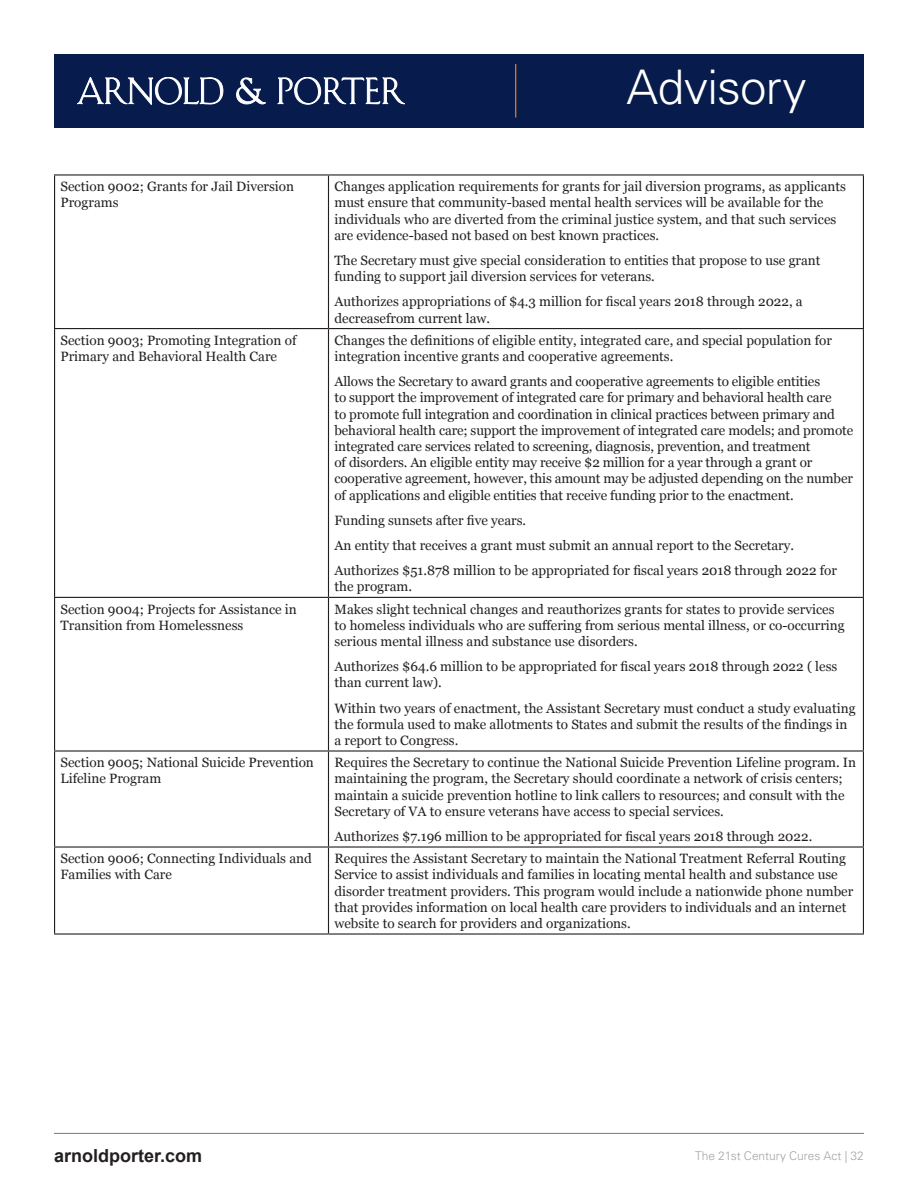
<style>
.page{position:relative;width:918px;height:1188px;background:#fff}
.page>*{position:absolute;margin:0;border:0;box-sizing:border-box;transform-origin:0 0}
.t1{font:300 47.7px "Univers";letter-spacing:-.01em;color:#fff}
.t2{font:700 18px "Arial";color:#231f20}
.t3{font:13.5px/16.2px "Georgia";color:#231f20}
.t4{font:300 12px "Univers";color:#a4a4a4}
</style>
<div class="page">
<hr style="left:54px;top:1133px;width:810px;height:1px;background:#878787">
<hr style="left:54px;top:174px;width:270px;height:2px;background:#231f20">
<hr style="left:54px;top:176px;width:1px;height:152px;background:#231f20">
<hr style="left:328px;top:174px;width:536px;height:2px;background:#231f20">
<hr style="left:328px;top:176px;width:1px;height:152px;background:#231f20">
<hr style="left:863px;top:176px;width:1px;height:152px;background:#231f20">
<hr style="left:54px;top:328px;width:270px;height:1px;background:#231f20">
<hr style="left:54px;top:329px;width:1px;height:268px;background:#231f20">
<hr style="left:328px;top:328px;width:536px;height:1px;background:#231f20">
<hr style="left:328px;top:329px;width:1px;height:268px;background:#231f20">
<hr style="left:863px;top:329px;width:1px;height:268px;background:#231f20">
<hr style="left:54px;top:597px;width:270px;height:1px;background:#231f20">
<hr style="left:54px;top:598px;width:1px;height:152px;background:#231f20">
<hr style="left:328px;top:597px;width:536px;height:1px;background:#231f20">
<hr style="left:328px;top:598px;width:1px;height:152px;background:#231f20">
<hr style="left:863px;top:598px;width:1px;height:152px;background:#231f20">
<hr style="left:54px;top:750px;width:270px;height:2px;background:#231f20">
<hr style="left:54px;top:752px;width:1px;height:94px;background:#231f20">
<hr style="left:328px;top:750px;width:536px;height:2px;background:#231f20">
<hr style="left:328px;top:752px;width:1px;height:94px;background:#231f20">
<hr style="left:863px;top:752px;width:1px;height:94px;background:#231f20">
<hr style="left:54px;top:846px;width:270px;height:2px;background:#231f20">
<hr style="left:54px;top:848px;width:1px;height:85px;background:#231f20">
<hr style="left:328px;top:846px;width:536px;height:2px;background:#231f20">
<hr style="left:328px;top:848px;width:1px;height:85px;background:#231f20">
<hr style="left:863px;top:848px;width:1px;height:85px;background:#231f20">
<hr style="left:54px;top:933px;width:270px;height:2px;background:#231f20">
<hr style="left:328px;top:933px;width:536px;height:2px;background:#231f20">
<div style="left:54px;top:54px;width:810px;height:73px;background:#071c4d"></div>
<hr style="left:515px;top:64px;width:1px;height:54px;background:#de7712">
<svg style="left:78px;top:77px;width:145px;height:27px"></svg>
<svg style="left:236px;top:78px;width:30px;height:26px"></svg>
<svg style="left:278px;top:77px;width:127px;height:27px"></svg>
<h1 class="t1" style="left:627px;top:59px;width:181px">Advisory</h1>
<p class="t3" style="left:61px;top:179px;width:235px">Section 9002; Grants for Jail Diversion<br>Programs</p>
<p class="t3" style="left:335px;top:179px;width:513px">Changes application requirements for grants for jail diversion programs, as applicants must ensure that community-based mental health services will be available for the individuals who are diverted from the criminal justice system, and that such services are evidence-based not based on best known practices.</p>
<p class="t3" style="left:335px;top:253px;width:488px">The Secretary must give special consideration to entities that propose to use grant funding to support jail diversion services for veterans.</p>
<p class="t3" style="left:335px;top:294px;width:470px">Authorizes appropriations of $4.3 million for fiscal years 2018 through 2022, a decreasefrom current law.</p>
<p class="t3" style="left:61px;top:332px;width:237px">Section 9003; Promoting Integration of<br>Primary and Behavioral Health Care</p>
<p class="t3" style="left:335px;top:332px;width:499px">Changes the definitions of eligible entity, integrated care, and special population for integration incentive grants and cooperative agreements.</p>
<p class="t3" style="left:335px;top:374px;width:520px">Allows the Secretary to award grants and cooperative agreements to eligible entities<br>to support the improvement of integrated care for primary and behavioral health care<br>to promote full integration and coordination in clinical practices between primary and behavioral health care; support the improvement of integrated care models; and promote integrated care services related to screening, diagnosis, prevention, and treatment<br>of disorders. An eligible entity may receive $2 million for a year through a grant or cooperative agreement, however, this amount may be adjusted depending on the number of applications and eligible entities that receive funding prior to the enactment.</p>
<p class="t3" style="left:335px;top:508px;width:504px;line-height:25.2px">Funding sunsets after five years.<br>An entity that receives a grant must submit an annual report to the Secretary.<br>Authorizes $51.878 million to be appropriated for fiscal years 2018 through 2022 for</p>
<p class="t3" style="left:335px;top:579px;width:79px">the program.</p>
<p class="t3" style="left:61px;top:601px;width:238px">Section 9004; Projects for Assistance in<br>Transition from Homelessness</p>
<p class="t3" style="left:335px;top:601px;width:512px">Makes slight technical changes and reauthorizes grants for states to provide services to homeless individuals who are suffering from serious mental illness, or co-occurring serious mental illness and substance use disorders.</p>
<p class="t3" style="left:335px;top:659px;width:504px">Authorizes $64.6 million to be appropriated for fiscal years 2018 through 2022 ( less than current law).</p>
<p class="t3" style="left:335px;top:700px;width:523px">Within two years of enactment, the Assistant Secretary must conduct a study evaluating the formula used to make allotments to States and submit the results of the findings in a report to Congress.</p>
<p class="t3" style="left:61px;top:755px;width:255px">Section 9005; National Suicide Prevention<br>Lifeline Program</p>
<p class="t3" style="left:335px;top:755px;width:523px">Requires the Secretary to continue the National Suicide Prevention Lifeline program. In maintaining the program, the Secretary should coordinate a network of crisis centers; maintain a suicide prevention hotline to link callers to resources; and consult with the Secretary of VA to ensure veterans have access to special services.</p>
<p class="t3" style="left:335px;top:829px;width:479px">Authorizes $7.196 million to be appropriated for fiscal years 2018 through 2022.</p>
<p class="t3" style="left:61px;top:851px;width:253px">Section 9006; Connecting Individuals and<br>Families with Care</p>
<p class="t3" style="left:335px;top:851px;width:520px">Requires the Assistant Secretary to maintain the National Treatment Referral Routing Service to assist individuals and families in locating mental health and substance use disorder treatment providers. This program would include a nationwide phone number that provides information on local health care providers to individuals and an internet website to search for providers and organizations.</p>
<h2 class="t2" style="left:54px;top:1144px;width:150px">arnoldporter.com</h2>
<p class="t4" style="left:695px;top:1149px;width:170px">The 21st Century Cures Act | 32</p>
</div>
